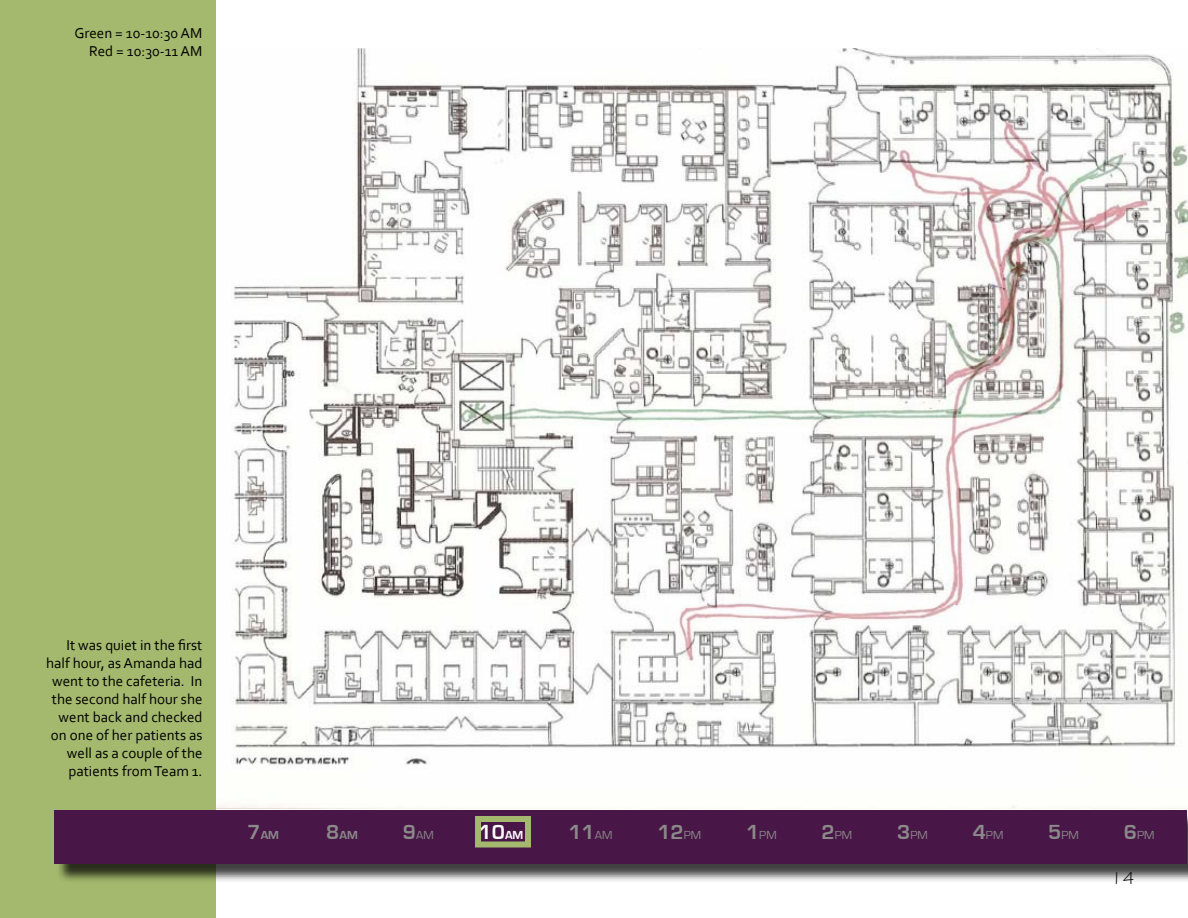
<style>
.page{position:relative;width:1188px;height:918px;background:#fff}
.page>*{position:absolute;margin:0;border:0;box-sizing:border-box;transform-origin:0 0}
.t1{font:700 21px "Eurostile";color:#8b8989}
.t2{font:700 21px "Eurostile";color:#fff}
.t3{font:18px "Stylus BT";color:#000}
.t4{font:15px/18px "Corbel";color:#000;text-align:right}
.t5{font:12px "Eurostile";color:#8b8989}
.t6{font:700 12px "Eurostile";color:#8b8989}
.s1{font-size:21px}
.s2{font-weight:700;font-size:21px}
.s3{font-size:12px}
.s4{font-weight:400;font-size:12px}
</style>
<div class="page">
<div style="left:0;top:0;width:216px;height:918px;background:#a4b96d"></div>
<div style="left:56px;top:812px;width:1132px;height:71px;background:#000;opacity:.75"></div>
<div style="left:54px;top:810px;width:1132px;height:54px;background:#481747"></div>
<div style="left:475px;top:816px;width:56px;height:32px;border:6px solid #a4b96d"></div>
<img style="left:216px;top:54px;width:972px;height:754px">
<p class="t4" style="left:74px;top:24px;width:130px">Green = 10-10:30 AM<br>Red = 10:30-11 AM</p>
<p class="t4" style="left:46px;top:635px;width:158px">It was quiet in the first half hour, as Amanda had went to the cafeteria. In the second half hour she went back and checked on one of her patients as well as a couple of the patients from Team 1.</p>
<p class="t6" style="left:248px;top:829px;width:33px"><span class="s1">7</span>AM</p>
<p class="t6" style="left:326px;top:829px;width:33px"><span class="s1">8</span>AM</p>
<p class="t5" style="left:403px;top:829px;width:32px"><span class="s2">9</span>AM</p>
<h1 class="t2" style="left:479px;top:821px;width:46px">10<span class="s3">AM</span></h1>
<h1 class="t1" style="left:568px;top:821px;width:45px">11<span class="s4">AM</span></h1>
<h1 class="t1" style="left:657px;top:821px;width:45px">12<span class="s4">PM</span></h1>
<p class="t5" style="left:746px;top:829px;width:32px"><span class="s2">1</span>PM</p>
<p class="t5" style="left:822px;top:829px;width:32px"><span class="s2">2</span>PM</p>
<p class="t5" style="left:897px;top:829px;width:32px"><span class="s2">3</span>PM</p>
<p class="t5" style="left:973px;top:829px;width:32px"><span class="s2">4</span>PM</p>
<p class="t5" style="left:1048px;top:829px;width:32px"><span class="s2">5</span>PM</p>
<p class="t5" style="left:1124px;top:829px;width:32px"><span class="s2">6</span>PM</p>
<p class="t3" style="left:1111px;top:868px;width:25px">14</p>
</div>
